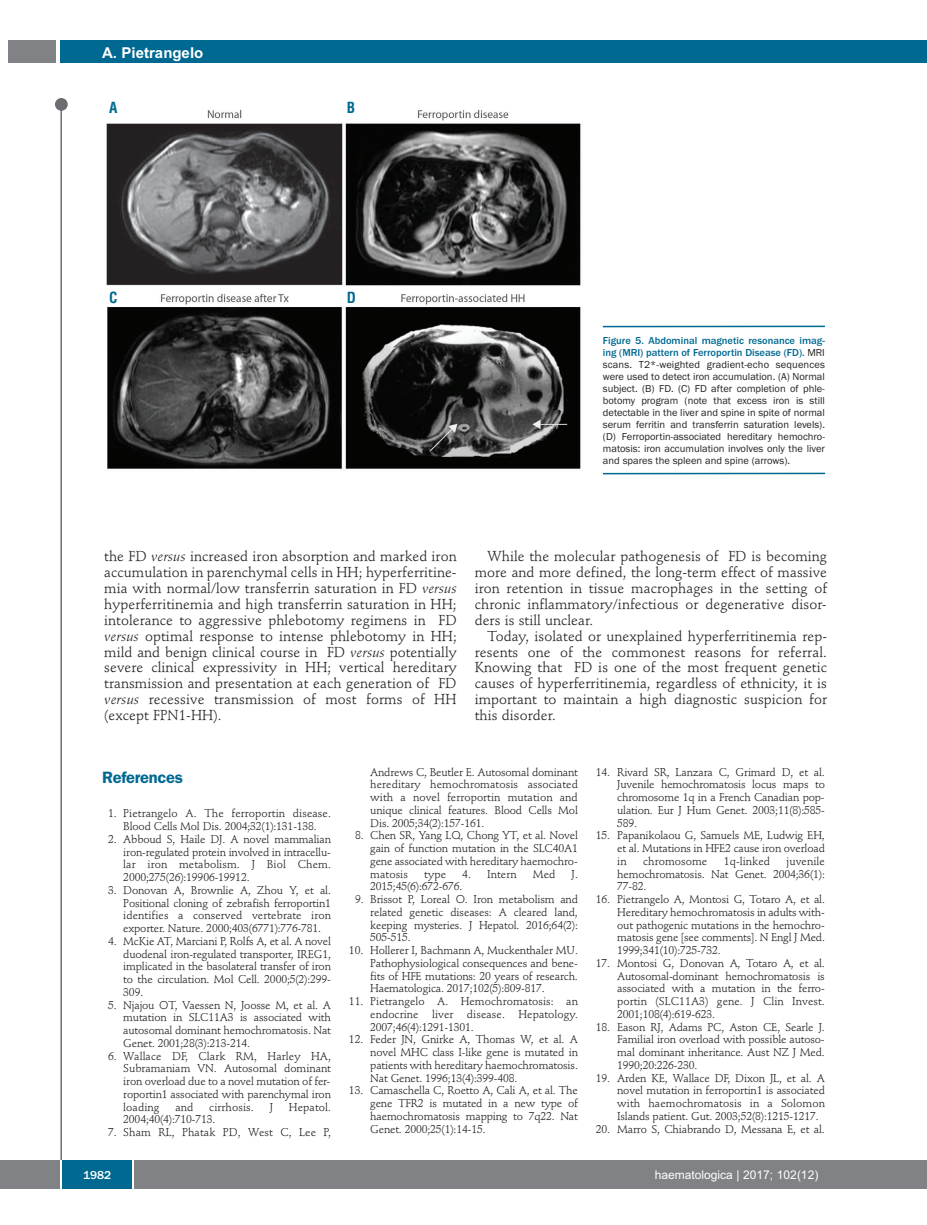
<style>
.page{position:relative;width:927px;height:1225px;background:#fff}
.page>*{position:absolute;margin:0;border:0;box-sizing:border-box;transform-origin:0 0}
.t1{font:600 16.5px "Franklin Gothic";letter-spacing:-.015em;color:#006991}
.t2{font:700 15px "Arial";color:#fff}
.t3{font:700 condensed 15px "Helvetica";color:#006991}
.t4{font:14.25px/15.9px "Stempel Schneidler";letter-spacing:.005em;color:#231f20;text-align:justify}
.t5{font:12px "Arial";color:#fff}
.t6{font:500 12px "Franklin Gothic";color:#fff}
.t7{font:11.25px/12.8px "Stempel Schneidler";letter-spacing:-.015em;color:#231f20;text-align:justify}
.t8{font:11.25px/12.8px "Stempel Schneidler";letter-spacing:.005em;color:#231f20;text-align:center}
.t9{font:10.5px/12px "Franklin Gothic";color:#231f20;text-align:justify}
.s1{font-weight:500;color:#006991}
.s2{font-style:italic}
</style>
<div class="page">
<div style="left:911px;top:40px;width:16px;height:22px;background:#006991"></div>
<div style="left:910px;top:1160px;width:17px;height:28px;background:#808285"></div>
<div style="left:55px;top:98px;width:13px;height:13px;background:#6c6d70;border-radius:50%"></div>
<hr style="left:60px;top:101px;width:2px;height:1061px;background:#6c6d70">
<div style="left:60px;top:40px;width:852px;height:22px;background:#006991"></div>
<div style="left:9px;top:40px;width:47px;height:22px;background:#808285"></div>
<div style="left:0;top:1160px;width:911px;height:28px;background:#808285"></div>
<div style="left:62px;top:1160px;width:71px;height:28px;background:#006991"></div>
<hr style="left:60px;top:1160px;width:2px;height:28px;background:#fff">
<svg style="left:133px;top:1160px;width:1px;height:28px"></svg>
<img style="left:106px;top:109px;width:475px;height:360px">
<hr style="left:603px;top:326px;width:222px;height:1px;background:#006991">
<hr style="left:603px;top:473px;width:222px;height:1px;background:#006991">
<h2 class="t2" style="left:102px;top:44px;width:103px">A. Pietrangelo</h2>
<h2 class="t3" style="left:109px;top:99px;width:10px">A</h2>
<h2 class="t3" style="left:347px;top:99px;width:10px">B</h2>
<h2 class="t3" style="left:109px;top:289px;width:10px">C</h2>
<h2 class="t3" style="left:347px;top:289px;width:11px">D</h2>
<p class="t9" style="left:603px;top:335px;width:224px"><span class="s1">Figure 5. Abdominal magnetic resonance imag&shy;ing (MRI) pattern of Ferroportin Disease (FD).</span> MRI scans. T2*-weighted gradient-echo sequences were used to detect iron accumulation. (A) Normal subject. (B) FD. (C) FD after completion of phle&shy;botomy program (note that excess iron is still detectable in the liver and spine in spite of normal serum ferritin and transferrin saturation levels). (D) Ferroportin-associated hereditary hemochro&shy;matosis: iron accumulation involves only the liver and spares the spleen and spine (arrows).</p>
<p class="t4" style="left:104px;top:550px;width:354px">the FD <span class="s2">versus</span> increased iron absorption and marked iron accumulation in parenchymal cells in HH; hyperferritine&shy;mia with normal/low transferrin saturation in FD <span class="s2">versus </span>hyperferritinemia and high transferrin saturation in HH; intolerance to aggressive phlebotomy regimens in FD <span class="s2">versus</span> optimal response to intense phlebotomy in HH; mild and benign clinical course in FD <span class="s2">versus</span> potentially severe clinical expressivity in HH; vertical hereditary transmission and presentation at each generation of FD <span class="s2">versus</span> recessive transmission of most forms of HH (except FPN1-HH).</p>
<p class="t4" style="left:475px;top:550px;width:354px;text-indent:13px">While the molecular pathogenesis of FD is becoming more and more defined, the long-term effect of massive iron retention in tissue macrophages in the setting of chronic inflammatory/infectious or degenerative disor&shy;ders is still unclear.</p>
<p class="t4" style="left:475px;top:629px;width:354px;text-indent:13px">Today, isolated or unexplained hyperferritinemia rep&shy;resents one of the commonest reasons for referral.<br>Knowing that FD is one of the most frequent genetic causes of hyperferritinemia, regardless of ethnicity, it is important to maintain a high diagnostic suspicion for this disorder.</p>
<h1 class="t1" style="left:102px;top:772px;width:82px">References</h1>
<p class="t8" style="left:108px;top:808px;width:224px">1. Pietrangelo A. The ferroportin disease.<br>Blood Cells Mol Dis. 2004;32(1):131-138.</p>
<p class="t7" style="left:123px;top:833px;width:209px;text-indent:-15px">2. Abboud S, Haile DJ. A novel mammalian iron-regulated protein involved in intracellu&shy;lar iron metabolism. J Biol Chem.<br>2000;275(26):19906-19912.</p>
<p class="t7" style="left:123px;top:884px;width:209px;text-indent:-15px">3. Donovan A, Brownlie A, Zhou Y, et al.<br>Positional cloning of zebrafish ferroportin1 identifies a conserved vertebrate iron exporter. Nature. 2000;403(6771):776-781.</p>
<p class="t7" style="left:123px;top:935px;width:209px;text-indent:-15px">4. McKie AT, Marciani P, Rolfs A, et al. A novel duodenal iron-regulated transporter, IREG1, implicated in the basolateral transfer of iron to the circulation. Mol Cell. 2000;5(2):299- 309.</p>
<p class="t7" style="left:123px;top:999px;width:209px;text-indent:-15px">5. Njajou OT, Vaessen N, Joosse M, et al. A mutation in SLC11A3 is associated with autosomal dominant hemochromatosis. Nat Genet. 2001;28(3):213-214.</p>
<p class="t7" style="left:123px;top:1050px;width:209px;text-indent:-15px">6. Wallace DF, Clark RM, Harley HA, Subramaniam VN. Autosomal dominant iron overload due to a novel mutation of fer&shy;roportin1 associated with parenchymal iron loading</p>
<p class="t7" style="left:175px;top:1101px;width:20px">and</p>
<p class="t8" style="left:209px;top:1101px;width:46px">cirrhosis.</p>
<p class="t7" style="left:270px;top:1101px;width:5px">J</p>
<p class="t8" style="left:289px;top:1101px;width:44px">Hepatol.</p>
<p class="t7" style="left:123px;top:1114px;width:94px">2004;40(4):710-713.</p>
<p class="t8" style="left:108px;top:1127px;width:224px">7. Sham RL, Phatak PD, West C, Lee P,</p>
<p class="t7" style="left:370px;top:766px;width:209px">Andrews C, Beutler E. Autosomal dominant hereditary hemochromatosis associated with a novel ferroportin mutation and unique clinical features. Blood Cells Mol Dis. 2005;34(2):157-161.</p>
<p class="t7" style="left:370px;top:830px;width:209px;text-indent:-15px">8. Chen SR, Yang LQ, Chong YT, et al. Novel gain of function mutation in the SLC40A1 gene associated with hereditary haemochro&shy;matosis</p>
<p class="t7" style="left:424px;top:868px;width:23px">type</p>
<p class="t7" style="left:462px;top:868px;width:56px">4. Intern</p>
<p class="t7" style="left:533px;top:868px;width:24px">Med</p>
<p class="t7" style="left:572px;top:868px;width:8px">J.</p>
<p class="t7" style="left:370px;top:881px;width:94px">2015;45(6):672-676.</p>
<p class="t7" style="left:370px;top:894px;width:209px;text-indent:-15px">9. Brissot P, Loreal O. Iron metabolism and related genetic diseases: A cleared land, keeping mysteries. J Hepatol. 2016;64(2):<br>505-515.</p>
<p class="t7" style="left:370px;top:945px;width:209px;text-indent:-21px">10. Hollerer I, Bachmann A, Muckenthaler MU.<br>Pathophysiological consequences and bene&shy;fits of HFE mutations: 20 years of research.<br>Haematologica. 2017;102(5):809-817.</p>
<p class="t7" style="left:370px;top:996px;width:209px;text-indent:-21px">11. Pietrangelo A. Hemochromatosis: an endocrine liver disease. Hepatology.<br>2007;46(4):1291-1301.</p>
<p class="t7" style="left:370px;top:1034px;width:209px;text-indent:-21px">12. Feder JN, Gnirke A, Thomas W, et al. A novel MHC class I-like gene is mutated in patients with hereditary haemochromatosis.<br>Nat Genet. 1996;13(4):399-408.</p>
<p class="t7" style="left:370px;top:1085px;width:209px;text-indent:-21px">13. Camaschella C, Roetto A, Cali A, et al. The gene TFR2 is mutated in a new type of haemochromatosis mapping to 7q22. Nat Genet. 2000;25(1):14-15.</p>
<p class="t7" style="left:617px;top:766px;width:209px;text-indent:-21px">14. Rivard SR, Lanzara C, Grimard D, et al.<br>Juvenile hemochromatosis locus maps to chromosome 1q in a French Canadian pop&shy;ulation. Eur J Hum Genet. 2003;11(8):585- 589.</p>
<p class="t7" style="left:617px;top:830px;width:209px;text-indent:-21px">15. Papanikolaou G, Samuels ME, Ludwig EH, et al. Mutations in HFE2 cause iron overload in</p>
<p class="t7" style="left:617px;top:855px;width:209px;text-indent:169px">juvenile hemochromatosis. Nat Genet. 2004;36(1):<br>77-82.</p>
<p class="t7" style="left:617px;top:894px;width:209px;text-indent:-21px">16. Pietrangelo A, Montosi G, Totaro A, et al.<br>Hereditary hemochromatosis in adults with&shy;out pathogenic mutations in the hemochro&shy;matosis gene [see comments]. N Engl J Med.<br>1999;341(10):725-732.</p>
<p class="t7" style="left:617px;top:957px;width:209px;text-indent:-21px">17. Montosi G, Donovan A, Totaro A, et al.<br>Autosomal-dominant hemochromatosis is associated with a mutation in the ferro&shy;portin (SLC11A3) gene. J Clin Invest.<br>2001;108(4):619-623.</p>
<p class="t7" style="left:617px;top:1021px;width:209px;text-indent:-21px">18. Eason RJ, Adams PC, Aston CE, Searle J.<br>Familial iron overload with possible autoso&shy;mal dominant inheritance. Aust NZ J Med.<br>1990;20:226-230.</p>
<p class="t7" style="left:617px;top:1072px;width:209px;text-indent:-21px">19. Arden KE, Wallace DF, Dixon JL, et al. A novel mutation in ferroportin1 is associated with haemochromatosis in a Solomon Islands patient. Gut. 2003;52(8):1215-1217.</p>
<p class="t7" style="left:596px;top:1123px;width:230px">20. Marro S, Chiabrando D, Messana E, et al.</p>
<p class="t8" style="left:643px;top:855px;width:66px">chromosome</p>
<p class="t8" style="left:724px;top:855px;width:48px">1q-linked</p>
<p class="t6" style="left:83px;top:1167px;width:30px">1982</p>
<p class="t5" style="left:655px;top:1167px;width:165px">haematologica | 2017; 102(12)</p>
</div>
